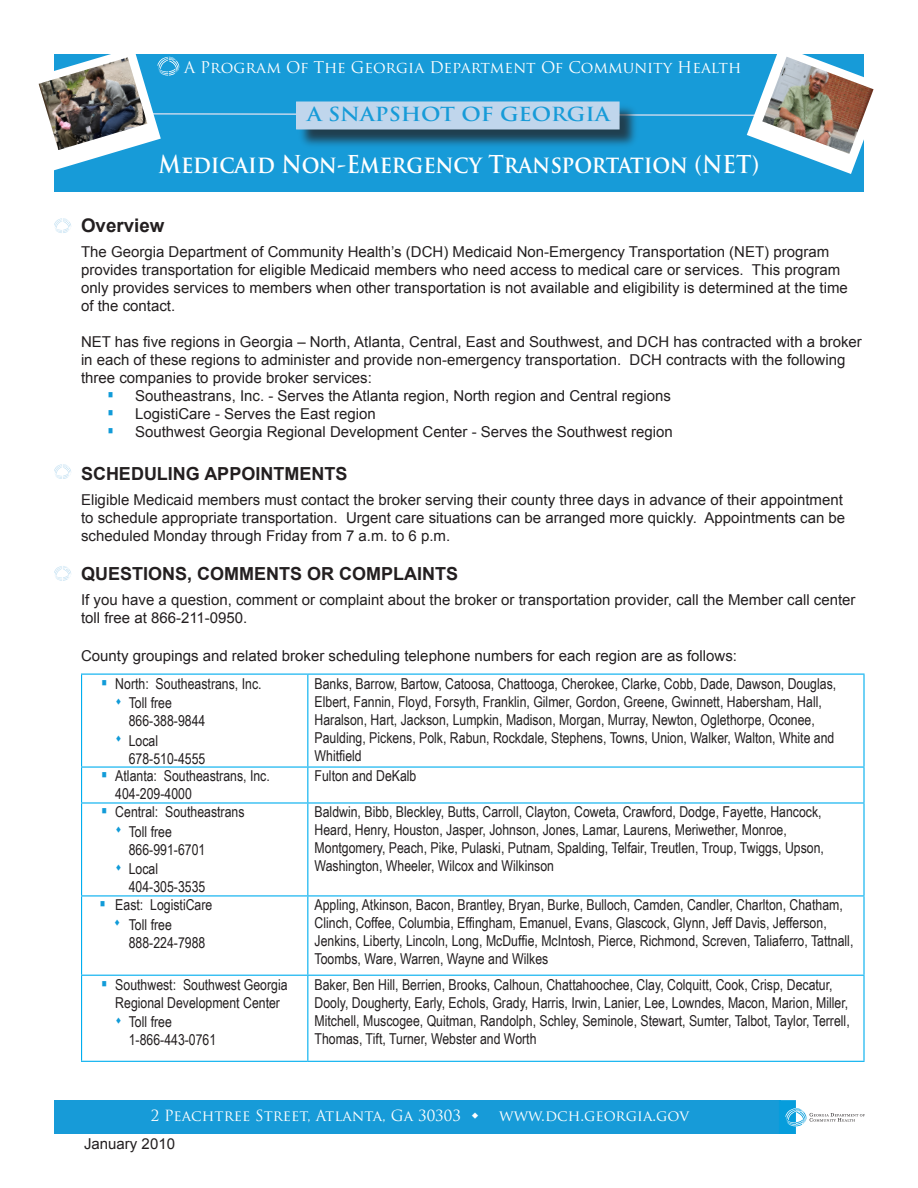
<style>
.page{position:relative;width:918px;height:1188px;background:#fff}
.page>*{position:absolute;margin:0;border:0;box-sizing:border-box;transform-origin:0 0}
.t1{font:700 24px "Trajan Pro";letter-spacing:-.005em;color:#fff;scale:.9 1}
.t2{font:700 18.9px "Trajan Pro";color:#179bd8;scale:1.11 1}
.t3{font:700 18.75px "Arial";color:#231f20}
.t4{font:700 18px "Arial";color:#231f20}
.t5{font:15.75px "Trajan Pro";color:#fff}
.t6{font:15px/18px "Arial Narrow";color:#231f20}
.t7{font:15px/18px "Arial";color:#231f20}
.t8{font:15px "Trajan Pro";color:#fff}
.s1{color:#119bd8}
</style>
<div class="page">
<div style="left:54px;top:1101px;width:726px;height:33px;background:#179bd8"></div>
<div style="left:54px;top:54px;width:810px;height:137px;background:#179bd8"></div>
<svg style="left:779px;top:1101px;width:86px;height:33px"></svg>
<svg style="left:54px;top:218px;width:17px;height:15px"></svg>
<hr style="left:81px;top:674px;width:227px;height:1px;background:#00aeef">
<hr style="left:81px;top:675px;width:1px;height:91px;background:#00aeef">
<hr style="left:308px;top:674px;width:557px;height:1px;background:#00aeef">
<hr style="left:307px;top:675px;width:1px;height:91px;background:#00aeef">
<hr style="left:863px;top:675px;width:2px;height:91px;background:#00aeef">
<hr style="left:81px;top:766px;width:227px;height:2px;background:#00aeef">
<hr style="left:81px;top:768px;width:1px;height:34px;background:#00aeef">
<hr style="left:308px;top:766px;width:557px;height:2px;background:#00aeef">
<hr style="left:307px;top:768px;width:1px;height:34px;background:#00aeef">
<hr style="left:863px;top:768px;width:2px;height:34px;background:#00aeef">
<hr style="left:81px;top:802px;width:227px;height:2px;background:#00aeef">
<hr style="left:81px;top:804px;width:1px;height:91px;background:#00aeef">
<hr style="left:308px;top:802px;width:557px;height:2px;background:#00aeef">
<hr style="left:307px;top:804px;width:1px;height:91px;background:#00aeef">
<hr style="left:863px;top:804px;width:2px;height:91px;background:#00aeef">
<hr style="left:81px;top:895px;width:227px;height:1px;background:#00aeef">
<hr style="left:81px;top:896px;width:1px;height:79px;background:#00aeef">
<hr style="left:308px;top:895px;width:557px;height:1px;background:#00aeef">
<hr style="left:307px;top:896px;width:1px;height:79px;background:#00aeef">
<hr style="left:863px;top:896px;width:2px;height:79px;background:#00aeef">
<hr style="left:81px;top:975px;width:227px;height:1px;background:#00aeef">
<hr style="left:81px;top:976px;width:1px;height:85px;background:#00aeef">
<hr style="left:308px;top:975px;width:557px;height:1px;background:#00aeef">
<hr style="left:307px;top:976px;width:1px;height:85px;background:#00aeef">
<hr style="left:863px;top:976px;width:2px;height:85px;background:#00aeef">
<hr style="left:81px;top:1061px;width:227px;height:1px;background:#00aeef">
<hr style="left:308px;top:1061px;width:557px;height:1px;background:#00aeef">
<svg style="left:54px;top:464px;width:17px;height:15px"></svg>
<svg style="left:54px;top:566px;width:17px;height:15px"></svg>
<svg style="left:38px;top:54px;width:821px;height:120px"></svg>
<img style="left:762px;top:57px;width:112px;height:97px">
<p class="t5" style="left:184px;top:57px;width:559px">A Program Of The Georgia Department Of Community Health</p>
<p class="t2" style="left:307px;top:103px;width:274px">A SNAPSHOT OF GEORGIA</p>
<h1 class="t1" style="left:159px;top:150px;width:669px">Medicaid Non-Emergency Transportation (NET)</h1>
<p class="t3" style="left:81px;top:213px;width:85px">Overview</p>
<p class="t7" style="left:81px;top:243px;width:768px">The Georgia Department of Community Health’s (DCH) Medicaid Non-Emergency Transportation (NET) program provides transportation for eligible Medicaid members who need access to medical care or services. This program only provides services to members when other transportation is not available and eligibility is determined at the time of the contact.</p>
<p class="t7" style="left:81px;top:333px;width:782px">NET has five regions in Georgia – North, Atlanta, Central, East and Southwest, and DCH has contracted with a broker in each of these regions to administer and provide non-emergency transportation. DCH contracts with the following three companies to provide broker services:</p>
<p class="t7" style="left:108px;top:387px;width:565px"><sup>■</sup> Southeastrans, Inc. - Serves the Atlanta region, North region and Central regions</p>
<p class="t7" style="left:108px;top:405px;width:269px"><sup>■</sup> LogistiCare - Serves the East region</p>
<p class="t7" style="left:108px;top:423px;width:566px"><sup>■</sup> Southwest Georgia Regional Development Center - Serves the Southwest region</p>
<p class="t4" style="left:81px;top:462px;width:268px">SCHEDULING APPOINTMENTS</p>
<p class="t7" style="left:81px;top:491px;width:766px">Eligible Medicaid members must contact the broker serving their county three days in advance of their appointment to schedule appropriate transportation. Urgent care situations can be arranged more quickly. Appointments can be scheduled Monday through Friday from 7 a.m. to 6 p.m.</p>
<p class="t4" style="left:81px;top:562px;width:379px">QUESTIONS, COMMENTS OR COMPLAINTS</p>
<p class="t7" style="left:81px;top:591px;width:776px">If you have a question, comment or complaint about the broker or transportation provider, call the Member call center toll free at 866-211-0950.</p>
<p class="t7" style="left:81px;top:647px;width:658px">County groupings and related broker scheduling telephone numbers for each region are as follows:</p>
<p class="t6" style="left:102px;top:674px;width:161px"><sup>■</sup> North: Southeastrans, Inc.</p>
<p class="t6" style="left:129px;top:693px;width:78px;text-indent:-14px"><span class="s1">▲</span> Toll free<br>866-388-9844</p>
<p class="t6" style="left:129px;top:731px;width:78px;text-indent:-14px"><span class="s1">▲</span> Local<br>678-510-4555</p>
<p class="t6" style="left:315px;top:674px;width:523px">Banks, Barrow, Bartow, Catoosa, Chattooga, Cherokee, Clarke, Cobb, Dade, Dawson, Douglas, Elbert, Fannin, Floyd, Forsyth, Franklin, Gilmer, Gordon, Greene, Gwinnett, Habersham, Hall, Haralson, Hart, Jackson, Lumpkin, Madison, Morgan, Murray, Newton, Oglethorpe, Oconee, Paulding, Pickens, Polk, Rabun, Rockdale, Stephens, Towns, Union, Walker, Walton, White and Whitfield</p>
<p class="t6" style="left:115px;top:767px;width:156px;text-indent:-14px"><sup>■</sup> Atlanta: Southeastrans, Inc.<br>404-209-4000</p>
<p class="t6" style="left:315px;top:767px;width:103px">Fulton and DeKalb</p>
<p class="t6" style="left:102px;top:803px;width:144px"><sup>■</sup> Central: Southeastrans</p>
<p class="t6" style="left:129px;top:822px;width:78px;text-indent:-14px"><span class="s1">▲</span> Toll free<br>866-991-6701</p>
<p class="t6" style="left:129px;top:860px;width:78px;text-indent:-14px"><span class="s1">▲</span> Local<br>404-305-3535</p>
<p class="t6" style="left:315px;top:803px;width:511px">Baldwin, Bibb, Bleckley, Butts, Carroll, Clayton, Coweta, Crawford, Dodge, Fayette, Hancock, Heard, Henry, Houston, Jasper, Johnson, Jones, Lamar, Laurens, Meriwether, Monroe, Montgomery, Peach, Pike, Pulaski, Putnam, Spalding, Telfair, Treutlen, Troup, Twiggs, Upson, Washington, Wheeler, Wilcox and Wilkinson</p>
<p class="t6" style="left:100px;top:896px;width:114px"><sup>■</sup> East: LogistiCare</p>
<p class="t6" style="left:129px;top:915px;width:78px;text-indent:-15px"><span class="s1">▲</span> Toll free<br>888-224-7988</p>
<p class="t6" style="left:102px;top:975px;width:187px;text-align:center"><sup>■</sup> Southwest: Southwest Georgia<br>Regional Development Center</p>
<p class="t6" style="left:129px;top:1012px;width:89px;text-indent:-14px"><span class="s1">▲</span> Toll free<br>1-866-443-0761</p>
<p class="t6" style="left:315px;top:896px;width:540px">Appling, Atkinson, Bacon, Brantley, Bryan, Burke, Bulloch, Camden, Candler, Charlton, Chatham, Clinch, Coffee, Columbia, Effingham, Emanuel, Evans, Glascock, Glynn, Jeff Davis, Jefferson, Jenkins, Liberty, Lincoln, Long, McDuffie, McIntosh, Pierce, Richmond, Screven, Taliaferro, Tattnall, Toombs, Ware, Warren, Wayne and Wilkes</p>
<p class="t6" style="left:315px;top:975px;width:537px">Baker, Ben Hill, Berrien, Brooks, Calhoun, Chattahoochee, Clay, Colquitt, Cook, Crisp, Decatur, Dooly, Dougherty, Early, Echols, Grady, Harris, Irwin, Lanier, Lee, Lowndes, Macon, Marion, Miller, Mitchell, Muscogee, Quitman, Randolph, Schley, Seminole, Stewart, Sumter, Talbot, Taylor, Terrell, Thomas, Tift, Turner, Webster and Worth</p>
<p class="t8" style="left:151px;top:1106px;width:312px">2 Peachtree Street, Atlanta, Ga 30303</p>
<p class="t8" style="left:499px;top:1106px;width:192px">www.dch.georgia.gov</p>
<p class="t7" style="left:84px;top:1134px;width:92px">January 2010</p>
</div>
